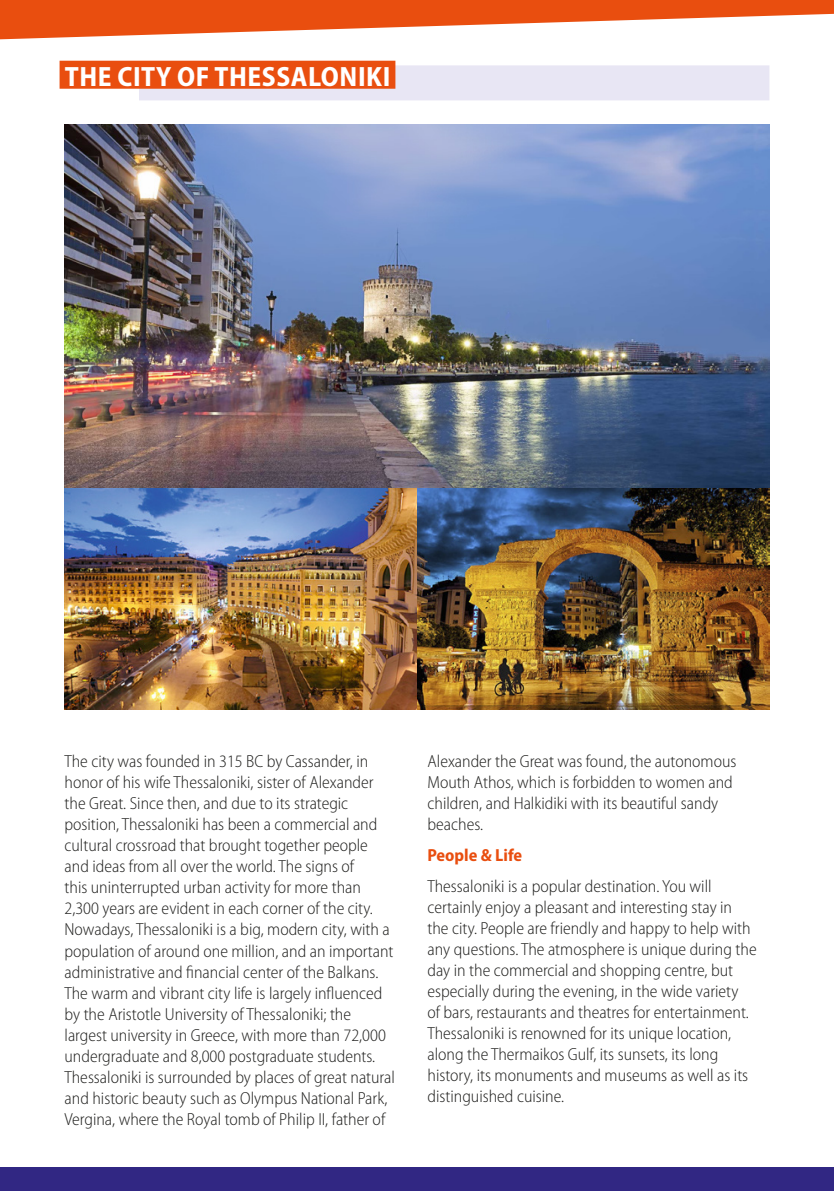
<style>
.page{position:relative;width:834px;height:1191px;background:#fff}
.page>*{position:absolute;margin:0;border:0;box-sizing:border-box;transform-origin:0 0}
._00_TItle{font:700 semi-condensed 28px "Myriad Pro";letter-spacing:.02em;color:#fff}
._00_Body{font:300 semi-condensed 17.5px/21px "Myriad Pro";color:#1d1d1b}
._00_Subheading{font:700 semi-condensed 17.5px "Myriad Pro";color:#e94e0f}
</style>
<div class="page">
<div style="left:139px;top:65px;width:630px;height:35px;background:#e8e6f4"></div>
<div style="left:60px;top:61px;width:335px;height:28px;background:#e94e0f"></div>
<img style="left:64px;top:124px;width:705px;height:585px">
<div style="left:0;top:1167px;width:833px;height:24px;background:#312783"></div>
<svg style="left:0;top:0;width:833px;height:39px"></svg>
<p class="_00_TItle" style="left:65px;top:60px;width:327px">THE CITY OF THESSALONIKI</p>
<p class="_00_Body" style="left:64px;top:751px;width:332px">The city was founded in 315 BC by Cassander, in honor of his wife Thessaloniki, sister of Alexander the Great. Since then, and due to its strategic position, Thessaloniki has been a commercial and cultural crossroad that brought together people and ideas from all over the world. The signs of<br>this uninterrupted urban activity for more than 2,300 years are evident in each corner of the city.<br>Nowadays, Thessaloniki is a big, modern city, with a population of around one million, and an important administrative and financial center of the Balkans.<br>The warm and vibrant city life is largely influenced by the Aristotle University of Thessaloniki; the largest university in Greece, with more than 72,000 undergraduate and 8,000 postgraduate students.<br>Thessaloniki is surrounded by places of great natural and historic beauty such as Olympus National Park, Vergina, where the Royal tomb of Philip II, father of</p>
<p class="_00_Body" style="left:427px;top:751px;width:310px">Alexander the Great was found, the autonomous Mouth Athos, which is forbidden to women and children, and Halkidiki with its beautiful sandy beaches.</p>
<p class="_00_Subheading" style="left:427px;top:845px;width:96px">People &amp; Life</p>
<p class="_00_Body" style="left:427px;top:876px;width:331px">Thessaloniki is a popular destination. You will certainly enjoy a pleasant and interesting stay in the city. People are friendly and happy to help with any questions. The atmosphere is unique during the day in the commercial and shopping centre, but especially during the evening, in the wide variety<br>of bars, restaurants and theatres for entertainment.<br>Thessaloniki is renowned for its unique location, along the Thermaikos Gulf, its sunsets, its long history, its monuments and museums as well as its distinguished cuisine.</p>
</div>
